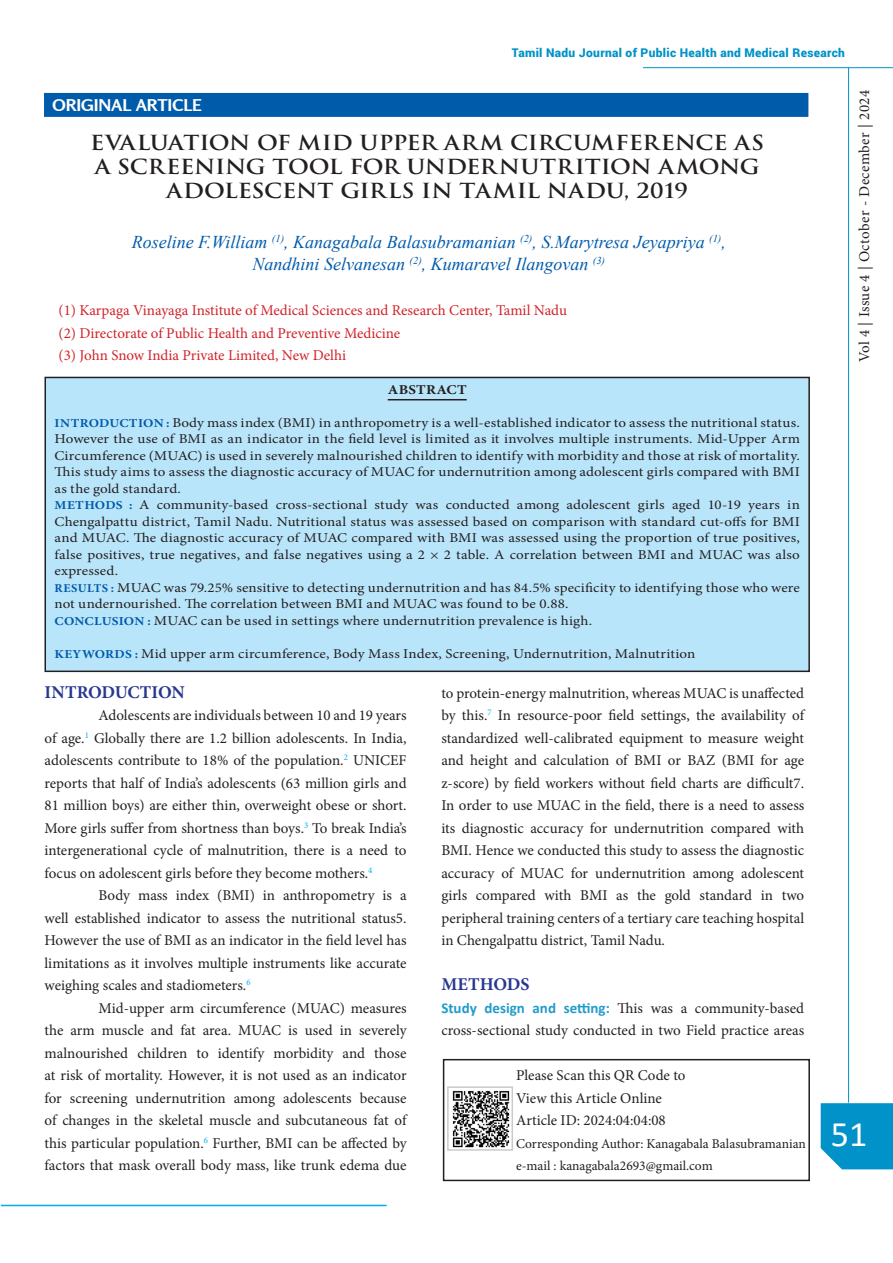
<style>
.page{position:relative;width:893px;height:1263px;background:#fff}
.page>*{position:absolute;margin:0;border:0;box-sizing:border-box;transform-origin:0 0}
.t1{font:36px "Calibri";color:#fff}
.t2{font:700 20.25px/24px "Trajan Pro";letter-spacing:-.01em;color:#231f20;text-align:center;scale:1.11 1}
.Paragraph_Style_3{font:italic 18px "Times New Roman";color:#015bab}
.Paragraph_Style_3-2{font:700 18px "Minion Pro";letter-spacing:-.005em;color:#283790}
.t3{font:700 16.2px "Rosario";letter-spacing:-.01em;color:#fff;scale:1.11 1}
.Paragraph_Style_3-3{font:15px/22.5px "Minion Pro";color:#231f20;text-align:justify}
.Paragraph_Style_3-4{font:15px "Minion Pro";letter-spacing:-.005em;color:#d1232a}
.Paragraph_Style_3-5{font:15px "Minion Pro";letter-spacing:.025em;color:#231f20}
.Paragraph_Style_3-6{font:13.5px/16.5px "Minion Pro";letter-spacing:.005em;color:#231f20;text-align:justify;scale:1.11 1}
.Paragraph_Style_3-7{font:13.5px "Minion Pro";letter-spacing:.005em;color:#231f20}
.t4{font:700 13.5px "Minion Pro";letter-spacing:.015em;color:#231f20;scale:1.11 1}
.t5{font:900 12px "Roboto";letter-spacing:.025em;color:#0092c8}
.s1{font-weight:700;font-size:12.15px;color:#015bab}
.s2{font-weight:700;font-stretch:condensed;font-size:12.15px;color:#015bab}
.s3{font-family:"Calibri";font-weight:700;color:#229bcb}
</style>
<div class="page">
<hr style="left:848px;top:68px;width:1px;height:1035px;background:#0092c8">
<hr style="left:643px;top:67px;width:250px;height:1px;background:#0092c8">
<div style="left:821px;top:1103px;width:72px;height:66px;background:#0092c8"></div>
<hr style="left:1px;top:1205px;width:386px;height:1px;background:#00aeef">
<div style="left:43px;top:92px;width:766px;height:26px;background:#015bab"></div>
<div style="left:43px;top:91px;width:767px;height:27px;border:2px solid #fff"></div>
<div style="left:45px;top:377px;width:764px;height:294px;background:#b9e5fa"></div>
<hr style="left:388px;top:399px;width:79px;height:1px;background:#231f20">
<div style="left:45px;top:377px;width:765px;height:295px;border:2px solid #231f20"></div>
<div style="left:443px;top:1059px;width:367px;height:122px;border:2px solid #231f20"></div>
<img style="left:452px;top:1090px;width:58px;height:58px">
<div style="left:447px;top:1086px;width:66px;height:65px;border:2px solid #c9cacc"></div>
<p class="t3" style="left:53px;top:96px;width:136px">ORIGINAL ARTICLE</p>
<p class="t5" style="left:512px;top:44px;width:334px">Tamil Nadu Journal of Public Health and Medical Research</p>
<p class="t2" style="left:90px;top:131px;width:608px">EVALUATION OF MID UPPER ARM CIRCUMFERENCE AS<br>A SCREENING TOOL FOR UNDERNUTRITION AMONG<br>ADOLESCENT GIRLS IN TAMIL NADU, 2019</p>
<p class="Paragraph_Style_3" style="left:132px;top:229px;width:596px">Roseline F.William <sup>(1)</sup>, Kanagabala Balasubramanian <sup>(2)</sup>, S.Marytresa Jeyapriya <sup>(1)</sup>,</p>
<p class="Paragraph_Style_3" style="left:253px;top:252px;width:354px">Nandhini Selvanesan <sup>(2)</sup>, Kumaravel Ilangovan <sup>(3)</sup></p>
<p class="Paragraph_Style_3-4" style="left:59px;top:300px;width:510px">(1) Karpaga Vinayaga Institute of Medical Sciences and Research Center, Tamil Nadu</p>
<p class="Paragraph_Style_3-4" style="left:59px;top:323px;width:343px">(2) Directorate of Public Health and Preventive Medicine</p>
<p class="Paragraph_Style_3-4" style="left:59px;top:345px;width:289px">(3) John Snow India Private Limited, New Delhi</p>
<p class="t4" style="left:388px;top:380px;width:73px">ABSTRACT</p>
<p class="Paragraph_Style_3-6" style="left:55px;top:414px;width:673px"><span class="s1">INTRODUCTION :</span> Body mass index (BMI) in anthropometry is a well-established indicator to assess the nutritional status.<br>However the use of BMI as an indicator in the field level is limited as it involves multiple instruments. Mid-Upper Arm Circumference (MUAC) is used in severely malnourished children to identify with morbidity and those at risk of mortality.<br>This study aims to assess the diagnostic accuracy of MUAC for undernutrition among adolescent girls compared with BMI as the gold standard.</p>
<p class="Paragraph_Style_3-6" style="left:55px;top:497px;width:673px"><span class="s1">METHODS :</span> A community-based cross-sectional study was conducted among adolescent girls aged 10-19 years in Chengalpattu district, Tamil Nadu. Nutritional status was assessed based on comparison with standard cut-offs for BMI and MUAC. The diagnostic accuracy of MUAC compared with BMI was assessed using the proportion of true positives, false positives, true negatives, and false negatives using a 2 × 2 table. A correlation between BMI and MUAC was also expressed.</p>
<p class="Paragraph_Style_3-6" style="left:55px;top:579px;width:673px"><span class="s2">RESULTS :</span> MUAC was 79.25% sensitive to detecting undernutrition and has 84.5% specificity to identifying those who were not undernourished. The correlation between BMI and MUAC was found to be 0.88.</p>
<p class="Paragraph_Style_3-6" style="left:55px;top:612px;width:486px"><span class="s1">CONCLUSION :</span> MUAC can be used in settings where undernutrition prevalence is high.</p>
<p class="Paragraph_Style_3-6" style="left:55px;top:645px;width:579px"><span class="s1">KEYWORDS :</span> Mid upper arm circumference, Body Mass Index, Screening, Undernutrition, Malnutrition</p>
<p class="Paragraph_Style_3-5" style="left:854px;top:362px;width:274px;rotate:-90deg">Vol 4 | Issue 4 | October - December | 2024</p>
<p class="Paragraph_Style_3-2" style="left:45px;top:679px;width:142px">INTRODUCTION</p>
<p class="Paragraph_Style_3-3" style="left:45px;top:704px;width:364px;text-indent:54px">Adolescents are individuals between 10 and 19 years of age.<sup>1</sup> Globally there are 1.2 billion adolescents. In India, adolescents contribute to 18% of the population.<sup>2</sup> UNICEF reports that half of India’s adolescents (63 million girls and 81 million boys) are either thin, overweight obese or short.<br>More girls suffer from shortness than boys.<sup>3</sup> To break India’s intergenerational cycle of malnutrition, there is a need to focus on adolescent girls before they become mothers.<sup>4</sup></p>
<p class="Paragraph_Style_3-3" style="left:45px;top:884px;width:364px;text-indent:54px">Body mass index (BMI) in anthropometry is a well established indicator to assess the nutritional status5.<br>However the use of BMI as an indicator in the field level has limitations as it involves multiple instruments like accurate weighing scales and stadiometers.<sup>6</sup></p>
<p class="Paragraph_Style_3-3" style="left:45px;top:997px;width:364px;text-indent:54px">Mid-upper arm circumference (MUAC) measures the arm muscle and fat area. MUAC is used in severely malnourished children to identify morbidity and those at risk of mortality. However, it is not used as an indicator for screening undernutrition among adolescents because of changes in the skeletal muscle and subcutaneous fat of this particular population.<sup>6</sup> Further, BMI can be affected by factors that mask overall body mass, like trunk edema due</p>
<p class="Paragraph_Style_3-3" style="left:441px;top:682px;width:364px">to protein-energy malnutrition, whereas MUAC is unaffected by this.<sup>7</sup> In resource-poor field settings, the availability of standardized well-calibrated equipment to measure weight and height and calculation of BMI or BAZ (BMI for age z-score) by field workers without field charts are difficult7.<br>In order to use MUAC in the field, there is a need to assess its diagnostic accuracy for undernutrition compared with BMI. Hence we conducted this study to assess the diagnostic accuracy of MUAC for undernutrition among adolescent girls compared with BMI as the gold standard in two peripheral training centers of a tertiary care teaching hospital in Chengalpattu district, Tamil Nadu.</p>
<p class="Paragraph_Style_3-2" style="left:441px;top:972px;width:90px">METHODS</p>
<p class="Paragraph_Style_3-3" style="left:441px;top:997px;width:364px"><span class="s3">Study design and setting:</span> This was a community-based cross-sectional study conducted in two Field practice areas</p>
<p class="Paragraph_Style_3-3" style="left:516px;top:1064px;width:171px">Please Scan this QR Code to</p>
<p class="Paragraph_Style_3-3" style="left:516px;top:1087px;width:147px">View this Article Online</p>
<p class="Paragraph_Style_3-3" style="left:516px;top:1109px;width:151px">Article ID: 2024:04:04:08</p>
<p class="Paragraph_Style_3-7" style="left:516px;top:1134px;width:291px">Corresponding Author: Kanagabala Balasubramanian</p>
<p class="Paragraph_Style_3-7" style="left:516px;top:1157px;width:198px">e-mail : kanagabala2693@gmail.com</p>
<h1 class="t1" style="left:831px;top:1108px;width:38px">51</h1>
</div>
